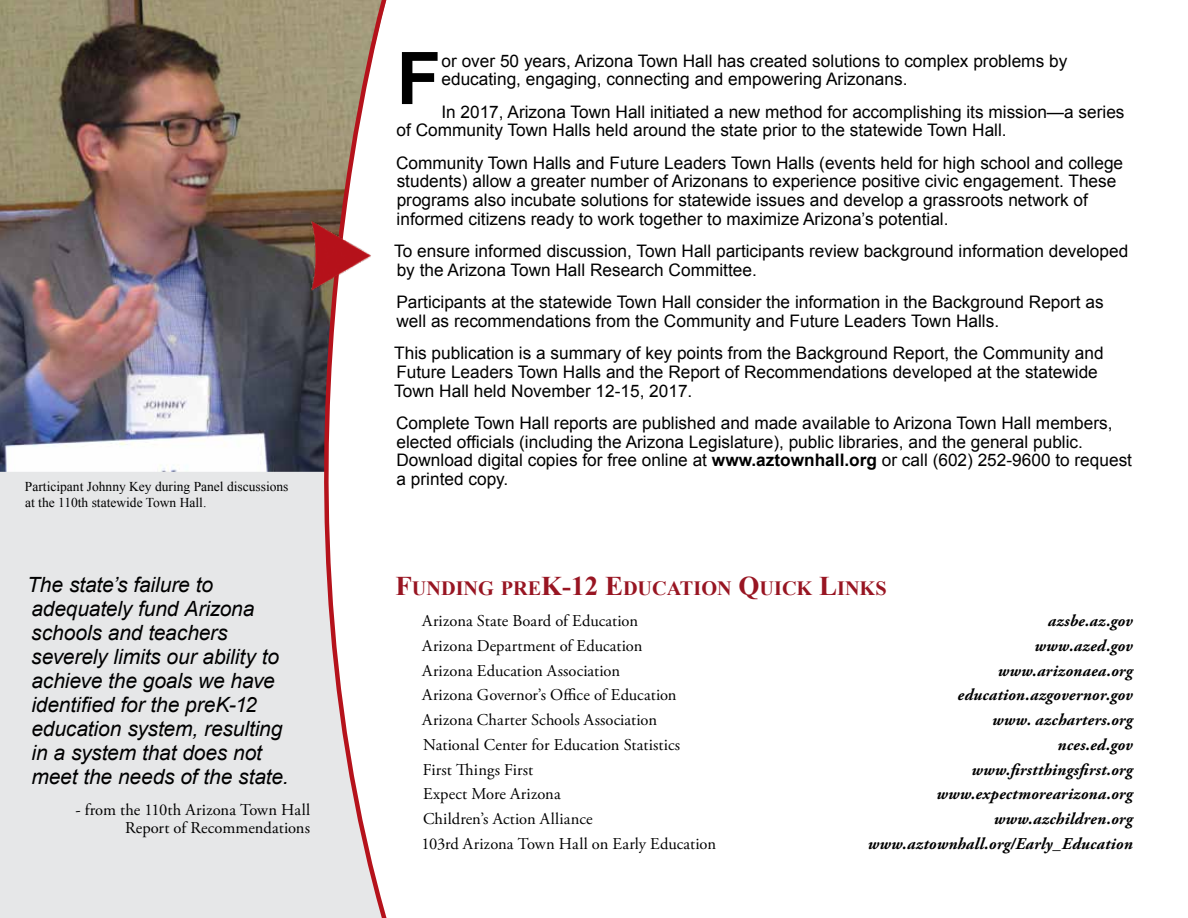
<style>
.page{position:relative;width:1188px;height:918px;background:#fff}
.page>*{position:absolute;margin:0;border:0;box-sizing:border-box;transform-origin:0 0}
.t1{font:700 72.6px "Arial";color:#000}
.t2{font:italic 21px/24px "Arial";letter-spacing:-.01em;color:#000}
.t3{font:700 20.25px "Times New Roman";color:#981522}
.t4{font:17.25px/18.8px "Arial";color:#000}
.t5{font:16.5px/18px "Adobe Garamond Pro";letter-spacing:.005em;color:#000;text-align:right}
.t6{font:italic 700 16.5px "Adobe Garamond Pro";letter-spacing:.015em;color:#000}
.t7{font:13.5px/16.2px "Times New Roman";color:#000}
.s1{font-weight:700}
.s2{font-size:27px}
</style>
<div class="page">
<div style="left:0;top:472px;width:250px;height:446px;background:#e6e7e8"></div>
<img style="left:0;top:0;width:250px;height:472px">
<svg style="left:250px;top:0;width:137px;height:918px"></svg>
<img style="left:303px;top:201px;width:71px;height:104px">
<p class="t7" style="left:25px;top:478px;width:265px">Participant Johnny Key during Panel discussions at the 110th statewide Town Hall.</p>
<p class="t2" style="left:27px;top:573px;width:263px">The state’s failure to adequately fund Arizona schools and teachers severely limits our ability to achieve the goals we have identified for the preK-12 education system, resulting in a system that does not meet the needs of the state.</p>
<p class="t5" style="left:75px;top:802px;width:236px">- from the 110th Arizona Town Hall<br>Report of Recommendations</p>
<h1 class="t1" style="left:397px;top:30px;width:46px">F</h1>
<p class="t4" style="left:442px;top:51px;width:627px">or over 50 years, Arizona Town Hall has created solutions to complex problems by educating, engaging, connecting and empowering Arizonans.</p>
<p class="t4" style="left:397px;top:102px;width:729px;text-indent:45px">In 2017, Arizona Town Hall initiated a new method for accomplishing its mission—a series of Community Town Halls held around the state prior to the statewide Town Hall.</p>
<p class="t4" style="left:396px;top:153px;width:729px">Community Town Halls and Future Leaders Town Halls (events held for high school and college students) allow a greater number of Arizonans to experience positive civic engagement. These programs also incubate solutions for statewide issues and develop a grassroots network of informed citizens ready to work together to maximize Arizona’s potential.</p>
<p class="t4" style="left:394px;top:242px;width:736px">To ensure informed discussion, Town Hall participants review background information developed by the Arizona Town Hall Research Committee.</p>
<p class="t4" style="left:396px;top:293px;width:709px">Participants at the statewide Town Hall consider the information in the Background Report as well as recommendations from the Community and Future Leaders Town Halls.</p>
<p class="t4" style="left:394px;top:344px;width:711px">This publication is a summary of key points from the Background Report, the Community and<br>Future Leaders Town Halls and the Report of Recommendations developed at the statewide<br>Town Hall held November 12-15, 2017.</p>
<p class="t4" style="left:396px;top:414px;width:738px">Complete Town Hall reports are published and made available to Arizona Town Hall members, elected officials (including the Arizona Legislature), public libraries, and the general public.<br>Download digital copies for free online at <span class="s1">www.aztownhall.org</span> or call (602) 252-9600 to request a printed copy.</p>
<p class="t3" style="left:395px;top:574px;width:493px"><span class="s2">F</span>UNDING PRE<span class="s2">K-12 E</span>DUCATION <span class="s2">Q</span>UICK <span class="s2">L</span>INKS</p>
<p class="t5" style="left:422px;top:613px;width:217px">Arizona State Board of Education</p>
<p class="t6" style="left:1048px;top:611px;width:87px">azsbe.az.gov</p>
<p class="t5" style="left:422px;top:637px;width:222px">Arizona Department of Education</p>
<p class="t6" style="left:1035px;top:636px;width:100px">www.azed.gov</p>
<p class="t5" style="left:422px;top:662px;width:199px">Arizona Education Association</p>
<p class="t6" style="left:998px;top:661px;width:136px">www.arizonaea.org</p>
<p class="t5" style="left:422px;top:687px;width:256px">Arizona Governor’s Office of Education</p>
<p class="t6" style="left:958px;top:686px;width:177px">education.azgovernor.gov</p>
<p class="t5" style="left:422px;top:712px;width:236px">Arizona Charter Schools Association</p>
<p class="t6" style="left:992px;top:710px;width:142px">www. azcharters.org</p>
<p class="t5" style="left:423px;top:736px;width:259px">National Center for Education Statistics</p>
<p class="t6" style="left:1058px;top:735px;width:77px">nces.ed.gov</p>
<p class="t5" style="left:423px;top:761px;width:112px">First Things First</p>
<p class="t6" style="left:971px;top:760px;width:163px">www.firstthingsfirst.org</p>
<p class="t5" style="left:423px;top:786px;width:139px">Expect More Arizona</p>
<p class="t6" style="left:936px;top:785px;width:198px">www.expectmorearizona.org</p>
<p class="t5" style="left:423px;top:811px;width:171px">Children’s Action Alliance</p>
<p class="t6" style="left:994px;top:809px;width:140px">www.azchildren.org</p>
<p class="t5" style="left:422px;top:835px;width:296px">103rd Arizona Town Hall on Early Education</p>
<p class="t6" style="left:868px;top:834px;width:266px">www.aztownhall.org/Early_Education</p>
</div>
